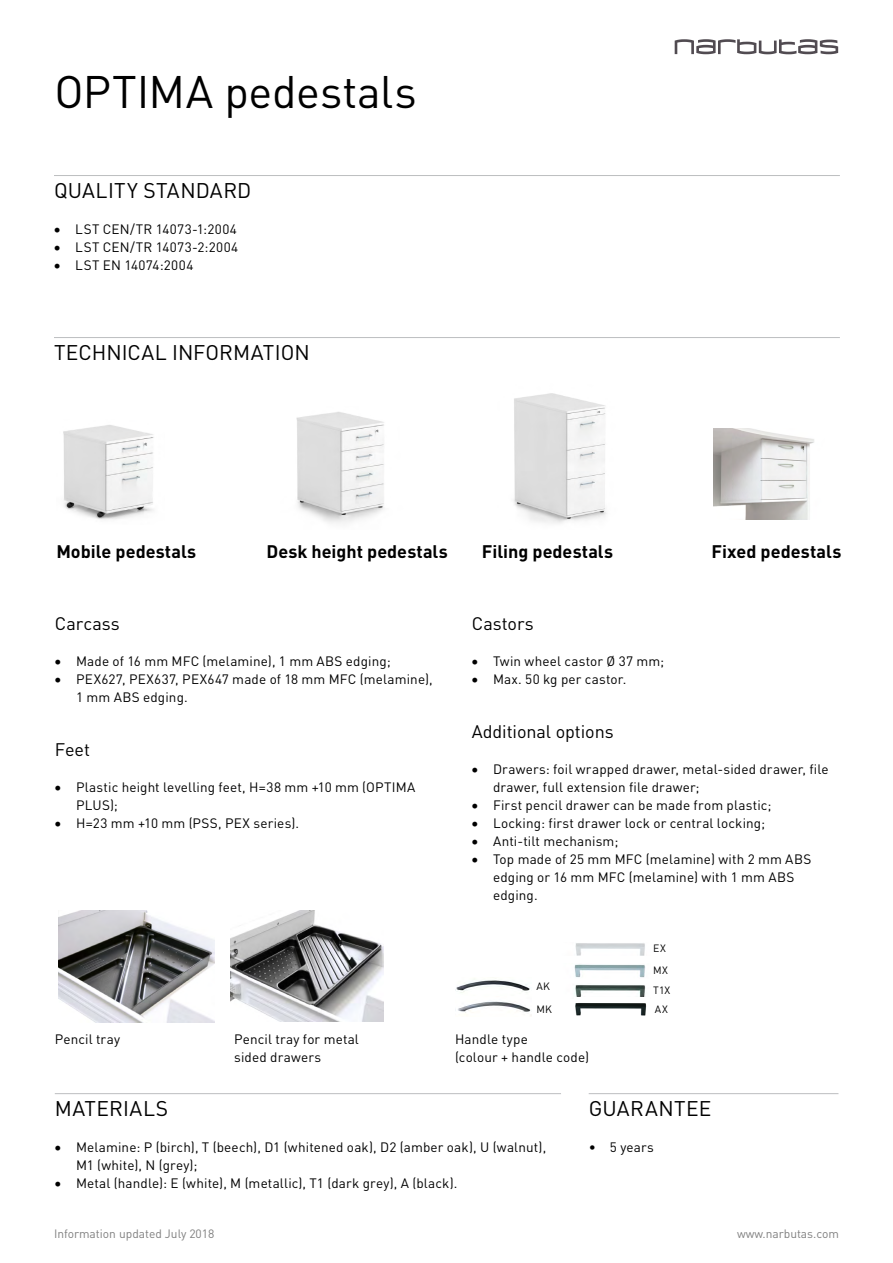
<style>
.page{position:relative;width:893px;height:1263px;background:#fff}
.page>*{position:absolute;margin:0;border:0;box-sizing:border-box;transform-origin:0 0}
.t1{font:45px "DIN Pro";color:#000}
.t2{font:21px "DIN Pro";letter-spacing:.005em;color:#000}
.t3{font:700 18px "DIN Pro";color:#000}
.t4{font:18px "DIN Pro";letter-spacing:-.005em;color:#000}
.t5{font:13.5px/18px "DIN Pro";letter-spacing:.01em;color:#000}
.t6{font:13.5px "DIN Pro";letter-spacing:.03em;color:#000}
.t7{font:12px "DIN Pro";color:#808080}
.t8{font:10.5px "DIN Pro";letter-spacing:.045em;color:#000}
</style>
<div class="page">
<svg style="left:675px;top:39px;width:163px;height:15px"></svg>
<hr style="left:589px;top:1093px;width:249px;height:1px;background:#bcbec0">
<img style="left:59px;top:911px;width:155px;height:112px">
<img style="left:231px;top:911px;width:153px;height:110px">
<img style="left:63px;top:425px;width:91px;height:95px">
<img style="left:296px;top:412px;width:88px;height:111px">
<img style="left:514px;top:393px;width:93px;height:130px">
<img style="left:714px;top:428px;width:100px;height:91px">
<img style="left:455px;top:980px;width:75px;height:13px">
<img style="left:455px;top:1001px;width:77px;height:15px">
<img style="left:575px;top:943px;width:70px;height:13px">
<img style="left:574px;top:985px;width:72px;height:12px">
<img style="left:574px;top:964px;width:71px;height:14px">
<img style="left:575px;top:1003px;width:72px;height:13px">
<hr style="left:55px;top:1093px;width:506px;height:1px;background:#bcbec0">
<hr style="left:54px;top:175px;width:786px;height:1px;background:#bcbec0">
<hr style="left:54px;top:337px;width:786px;height:1px;background:#bcbec0">
<h1 class="t1" style="left:54px;top:61px;width:364px">OPTIMA pedestals</h1>
<h2 class="t2" style="left:54px;top:176px;width:199px">QUALITY STANDARD</h2>
<p class="t6" style="left:54px;top:220px;width:184px">• LST CEN/TR 14073-1:2004</p>
<p class="t6" style="left:54px;top:238px;width:186px">• LST CEN/TR 14073-2:2004</p>
<p class="t6" style="left:54px;top:256px;width:141px">• LST EN 14074:2004</p>
<h2 class="t2" style="left:54px;top:338px;width:257px">TECHNICAL INFORMATION</h2>
<h3 class="t3" style="left:56px;top:539px;width:141px">Mobile pedestals</h3>
<h3 class="t3" style="left:266px;top:539px;width:183px">Desk height pedestals</h3>
<h3 class="t3" style="left:482px;top:539px;width:133px">Filing pedestals</h3>
<h3 class="t3" style="left:712px;top:539px;width:131px">Fixed pedestals</h3>
<h3 class="t4" style="left:55px;top:611px;width:67px">Carcass</h3>
<p class="t5" style="left:55px;top:652px;width:337px">• Made of 16 mm MFC (melamine), 1 mm ABS edging;</p>
<p class="t5" style="left:76px;top:670px;width:358px;text-indent:-21px">• PEX627, PEX637, PEX647 made of 18 mm MFC (melamine),<br>1 mm ABS edging.</p>
<h3 class="t4" style="left:55px;top:737px;width:37px">Feet</h3>
<p class="t5" style="left:76px;top:778px;width:341px;text-indent:-21px">• Plastic height levelling feet, H=38 mm +10 mm (OPTIMA<br>PLUS);</p>
<p class="t5" style="left:55px;top:814px;width:246px">• H=23 mm +10 mm (PSS, PEX series).</p>
<h3 class="t4" style="left:472px;top:611px;width:64px">Castors</h3>
<p class="t5" style="left:472px;top:652px;width:194px">• Twin wheel castor Ø 37 mm;</p>
<p class="t5" style="left:472px;top:670px;width:156px">• Max. 50 kg per castor.</p>
<h3 class="t4" style="left:472px;top:719px;width:144px">Additional options</h3>
<p class="t5" style="left:493px;top:760px;width:337px;text-indent:-21px">• Drawers: foil wrapped drawer, metal-sided drawer, file drawer, full extension file drawer;</p>
<p class="t5" style="left:472px;top:796px;width:301px">• First pencil drawer can be made from plastic;</p>
<p class="t5" style="left:472px;top:814px;width:295px">• Locking: first drawer lock or central locking;</p>
<p class="t5" style="left:472px;top:832px;width:148px">• Anti-tilt mechanism;</p>
<p class="t5" style="left:493px;top:850px;width:320px;text-indent:-21px">• Top made of 25 mm MFC (melamine) with 2 mm ABS edging or 16 mm MFC (melamine) with 1 mm ABS edging.</p>
<p class="t8" style="left:536px;top:979px;width:15px">AK</p>
<p class="t8" style="left:536px;top:1002px;width:17px">MK</p>
<p class="t8" style="left:653px;top:941px;width:14px">EX</p>
<p class="t8" style="left:653px;top:983px;width:19px">T1X</p>
<p class="t8" style="left:653px;top:963px;width:16px">MX</p>
<p class="t8" style="left:655px;top:1002px;width:15px">AX</p>
<p class="t5" style="left:55px;top:1030px;width:67px">Pencil tray</p>
<p class="t5" style="left:234px;top:1030px;width:126px">Pencil tray for metal sided drawers</p>
<p class="t5" style="left:455px;top:1030px;width:136px">Handle type<br>(colour + handle code)</p>
<h2 class="t2" style="left:55px;top:1094px;width:115px">MATERIALS</h2>
<p class="t5" style="left:76px;top:1138px;width:472px;text-indent:-21px">• Melamine: P (birch), T (beech), D1 (whitened oak), D2 (amber oak), U (walnut),<br>M1 (white), N (grey);</p>
<p class="t5" style="left:55px;top:1174px;width:404px">• Metal (handle): E (white), M (metallic), T1 (dark grey), A (black).</p>
<h2 class="t2" style="left:589px;top:1094px;width:124px">GUARANTEE</h2>
<p class="t5" style="left:589px;top:1138px;width:67px">• 5 years</p>
<p class="t7" style="left:54px;top:1225px;width:162px">Information updated July 2018</p>
<p class="t7" style="left:737px;top:1225px;width:104px">www.narbutas.com</p>
</div>
